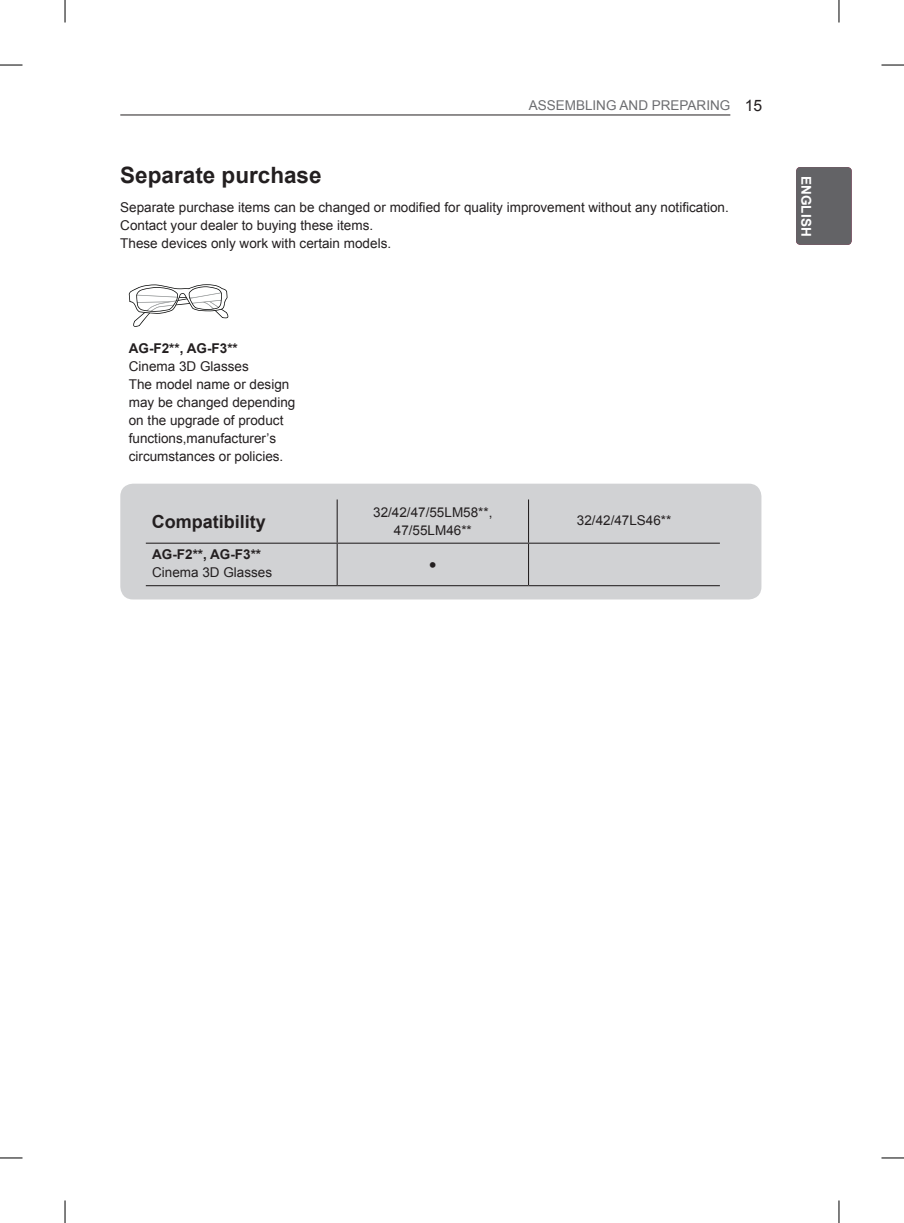
<style>
.page{position:relative;width:904px;height:1223px;background:#fff}
.page>*{position:absolute;margin:0;border:0;box-sizing:border-box;transform-origin:0 0}
.t1{font:700 22.5px "Arial";color:#231f20}
.t2{font:22.5px "Arial";color:#231f20}
.t3{font:700 18px "Arial";color:#231f20}
.t4{font:15.75px "Arial";color:#231f20}
.t5{font:13.5px/18px "Arial";color:#231f20}
.t6{font:700 13.5px "Arial";color:#231f20}
.t7{font:13.5px "Arial";color:#6c6d70}
.t8{font:700 13.5px "Arial";color:#fff}
.t9{font:700 13.5px "Bryant LG";color:#fff}
</style>
<div class="page">
<div style="left:796px;top:167px;width:56px;height:78px;background:#636366;border-radius:4px"></div>
<hr style="left:120px;top:115px;width:610px;height:1px;background:#231f20">
<svg style="left:129px;top:284px;width:99px;height:42px"></svg>
<div style="left:120px;top:484px;width:641px;height:115px;background:#d1d2d4;border-radius:13px"></div>
<hr style="left:337px;top:499px;width:1px;height:44px;background:#231f20">
<hr style="left:528px;top:499px;width:1px;height:44px;background:#231f20">
<hr style="left:146px;top:543px;width:191px;height:1px;background:#231f20">
<hr style="left:337px;top:543px;width:191px;height:1px;background:#231f20">
<hr style="left:337px;top:544px;width:1px;height:41px;background:#231f20">
<hr style="left:528px;top:543px;width:192px;height:1px;background:#231f20">
<hr style="left:528px;top:544px;width:1px;height:41px;background:#231f20">
<hr style="left:146px;top:585px;width:191px;height:1px;background:#231f20">
<hr style="left:337px;top:585px;width:191px;height:1px;background:#231f20">
<hr style="left:528px;top:585px;width:192px;height:1px;background:#231f20">
<svg style="left:0;top:65px;width:22px;height:1px"></svg>
<svg style="left:881px;top:65px;width:23px;height:1px"></svg>
<svg style="left:0;top:1158px;width:22px;height:1px"></svg>
<svg style="left:881px;top:1158px;width:23px;height:1px"></svg>
<svg style="left:65px;top:0;width:1px;height:23px"></svg>
<svg style="left:65px;top:1200px;width:1px;height:23px"></svg>
<svg style="left:839px;top:0;width:1px;height:23px"></svg>
<svg style="left:839px;top:1200px;width:1px;height:23px"></svg>
<p class="t7" style="left:529px;top:97px;width:203px">ASSEMBLING AND PREPARING</p>
<p class="t4" style="left:745px;top:95px;width:19px">15</p>
<h1 class="t1" style="left:120px;top:161px;width:203px">Separate purchase</h1>
<p class="t5" style="left:120px;top:198px;width:610px">Separate purchase items can be changed or modified for quality improvement without any notification.<br>Contact your dealer to buying these items.<br>These devices only work with certain models.</p>
<p class="t6" style="left:129px;top:340px;width:111px">AG-F2**, AG-F3**</p>
<p class="t5" style="left:129px;top:358px;width:168px">Cinema 3D Glasses<br>The model name or design may be changed depending on the upgrade of product functions,manufacturer’s circumstances or policies.</p>
<h2 class="t3" style="left:152px;top:510px;width:116px">Compatibility</h2>
<p class="t5" style="left:373px;top:504px;width:121px;text-align:center">32/42/47/55LM58**,<br>47/55LM46**</p>
<p class="t5" style="left:577px;top:512px;width:96px">32/42/47LS46**</p>
<p class="t6" style="left:152px;top:546px;width:111px">AG-F2**, AG-F3**</p>
<p class="t5" style="left:152px;top:564px;width:122px">Cinema 3D Glasses</p>
<h1 class="t2" style="left:429px;top:550px;width:9px">•</h1>
<p class="t8" style="left:815px;top:176px;width:62px;rotate:90deg">ENGLISH</p>
<p class="t9" style="left:814px;top:192px;width:29px;rotate:90deg">ENG</p>
</div>
